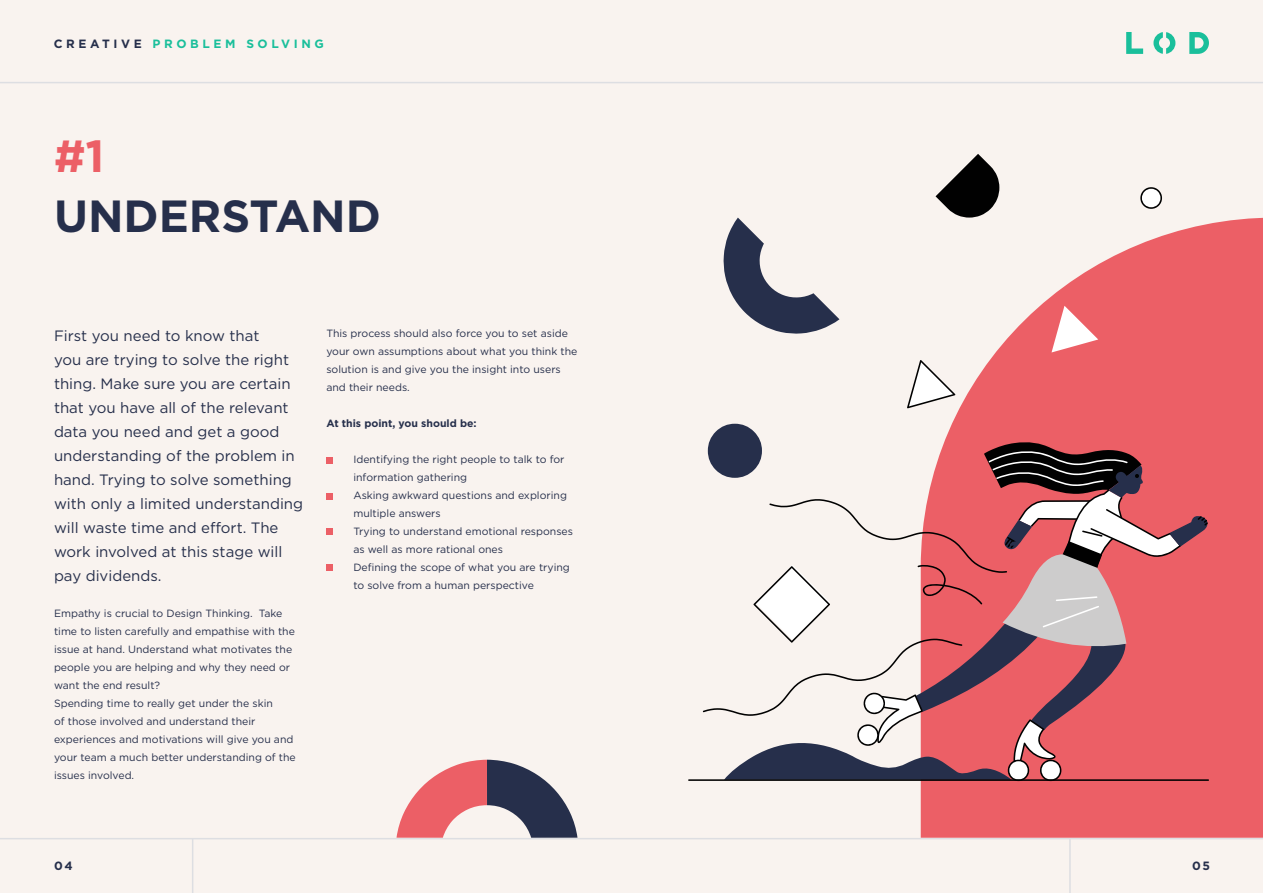
<style>
.page{position:relative;width:1263px;height:893px;background:#f9f3ef}
.page>*{position:absolute;margin:0;border:0;box-sizing:border-box;transform-origin:0 0}
.t1{font:700 45px "Gotham";color:#262f4b}
.t2{font:700 45px "Gotham";color:#ec5f66}
.t3{font:15px/24px "Gotham";color:#262f4b}
.t4{font:700 12px "Gotham";letter-spacing:.3em;color:#1abf9b}
.t5{font:700 12px "Gotham";color:#262f4b}
.t6{font:10.5px/18px "Gotham";color:#262f4b}
.t7{font:700 10.5px "Gotham";color:#262f4b}
.s1{color:#262f4b}
</style>
<div class="page">
<svg style="left:1126px;top:32px;width:17px;height:22px"></svg>
<svg style="left:1153px;top:32px;width:22px;height:22px"></svg>
<svg style="left:1189px;top:32px;width:20px;height:22px"></svg>
<hr style="left:0;top:82px;width:1263px;height:1px;background:#dddee2">
<hr style="left:0;top:838px;width:1263px;height:1px;background:#dddee2">
<hr style="left:1069px;top:838px;width:2px;height:55px;background:#dddee2">
<hr style="left:192px;top:838px;width:1px;height:55px;background:#dddee2">
<div style="left:326px;top:494px;width:7px;height:6px;background:#ec5f66"></div>
<div style="left:326px;top:528px;width:7px;height:7px;background:#ec5f66"></div>
<div style="left:326px;top:564px;width:7px;height:7px;background:#ec5f66"></div>
<svg style="left:921px;top:218px;width:342px;height:620px;fill:#ec5f66"></svg>
<svg style="left:396px;top:760px;width:181px;height:78px"></svg>
<svg style="left:723px;top:218px;width:116px;height:116px"></svg>
<svg style="left:935px;top:154px;width:64px;height:64px"></svg>
<svg style="left:1051px;top:306px;width:47px;height:46px"></svg>
<svg style="left:907px;top:360px;width:48px;height:48px"></svg>
<svg style="left:1140px;top:187px;width:22px;height:22px"></svg>
<svg style="left:703px;top:424px;width:505px;height:355px"></svg>
<hr style="left:688px;top:779px;width:521px;height:2px;background:#010101">
<div style="left:326px;top:457px;width:7px;height:7px;background:#ec5f66"></div>
<p class="t4" style="left:54px;top:36px;width:188px"><span class="s1">INSPIRE</span> YOUR TEAM</p>
<p class="t4" style="left:54px;top:36px;width:272px"><span class="s1">CREATIVE</span> PROBLEM SOLVING</p>
<h1 class="t2" style="left:54px;top:126px;width:52px">#1</h1>
<h1 class="t1" style="left:54px;top:186px;width:328px">UNDERSTAND</h1>
<p class="t3" style="left:54px;top:323px;width:251px">First you need to know that<br>you are trying to solve the right thing. Make sure you are certain that you have all of the relevant data you need and get a good understanding of the problem in hand. Trying to solve something with only a limited understanding will waste time and effort. The work involved at this stage will pay dividends.</p>
<p class="t6" style="left:54px;top:604px;width:243px">Empathy is crucial to Design Thinking. Take time to listen carefully and empathise with the issue at hand. Understand what motivates the people you are helping and why they need or want the end result?<br>Spending time to really get under the skin<br>of those involved and understand their experiences and motivations will give you and your team a much better understanding of the issues involved.</p>
<p class="t6" style="left:326px;top:325px;width:253px">This process should also force you to set aside your own assumptions about what you think the solution is and give you the insight into users and their needs.</p>
<p class="t7" style="left:326px;top:417px;width:152px">At this point, you should be:</p>
<p class="t6" style="left:353px;top:451px;width:213px;text-indent:-27px">• Identifying the right people to talk to for information gathering</p>
<p class="t6" style="left:353px;top:487px;width:215px;text-indent:-27px">• Asking awkward questions and exploring multiple answers</p>
<p class="t6" style="left:353px;top:523px;width:221px;text-indent:-27px">• Trying to understand emotional responses as well as more rational ones</p>
<p class="t6" style="left:353px;top:558px;width:218px;text-indent:-27px">• Defining the scope of what you are trying to solve from a human perspective</p>
<p class="t5" style="left:54px;top:858px;width:20px">04</p>
<p class="t5" style="left:1192px;top:858px;width:20px">05</p>
</div>
